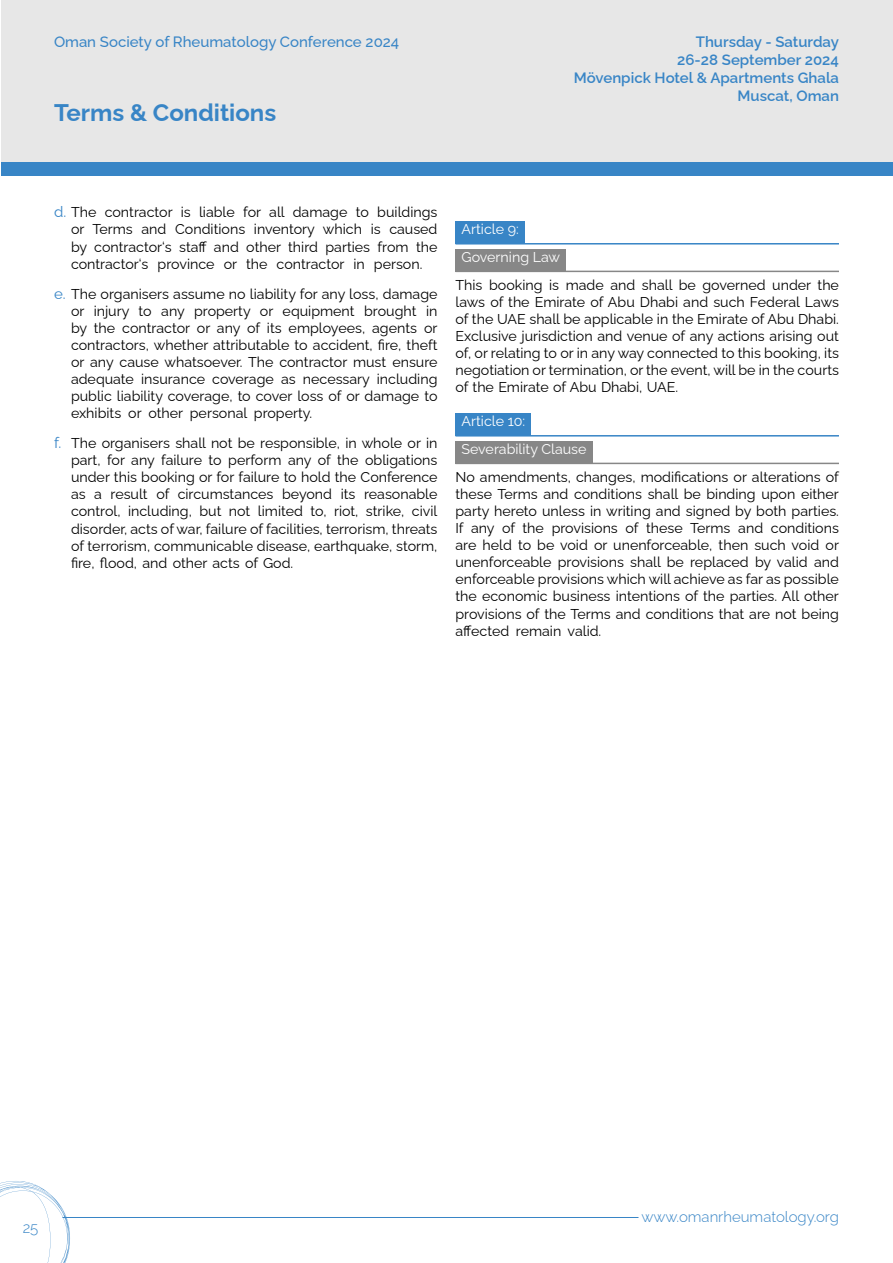
<style>
.page{position:relative;width:893px;height:1263px;background:#fff}
.page>*{position:absolute;margin:0;border:0;box-sizing:border-box;transform-origin:0 0}
.t1{font:700 24px "Raleway";color:#3885c6}
.t2{font:600 15px/18px "Raleway";color:#3885c6;text-align:right}
.t3{font:500 15px "Raleway";color:#3885c6}
.t4{font:300 15px "Raleway";color:#3885c6}
.t5{font:14.25px/17.1px "Raleway";color:#000;text-align:justify}
.t6{font:14.25px/27.6px "Raleway";color:#fff}
.s1{font-size:15px;color:#3885c6}
</style>
<div class="page">
<div style="left:1px;top:1px;width:891px;height:164px;background:#e7e7e7"></div>
<div style="left:1px;top:162px;width:891px;height:13px;background:#3885c6"></div>
<svg style="left:0;top:1181px;width:70px;height:82px"></svg>
<hr style="left:62px;top:1217px;width:576px;height:1px;background:#3885c6">
<div style="left:455px;top:221px;width:70px;height:23px;background:#3885c6"></div>
<hr style="left:455px;top:243px;width:384px;height:1px;background:#3885c6">
<div style="left:455px;top:249px;width:111px;height:22px;background:#878787"></div>
<hr style="left:455px;top:271px;width:384px;height:1px;background:#878787">
<div style="left:455px;top:413px;width:76px;height:23px;background:#3885c6"></div>
<hr style="left:455px;top:435px;width:384px;height:1px;background:#3885c6">
<div style="left:455px;top:441px;width:137px;height:22px;background:#878787"></div>
<hr style="left:455px;top:463px;width:384px;height:1px;background:#878787">
<p class="t3" style="left:54px;top:30px;width:347px">Oman Society of Rheumatology Conference 2024</p>
<p class="t2" style="left:574px;top:31px;width:267px">Thursday - Saturday<br>26-28 September 2024<br>Mövenpick Hotel &amp; Apartments Ghala<br>Muscat, Oman</p>
<h1 class="t1" style="left:54px;top:94px;width:224px">Terms &amp; Conditions</h1>
<p class="t5" style="left:71px;top:202px;width:368px;text-indent:-17px"><span class="s1">d.</span> The contractor is liable for all damage to buildings or Terms and Conditions inventory which is caused by contractor‘s staff and other third parties from the contractor‘s province or the contractor in person.</p>
<p class="t5" style="left:71px;top:283px;width:368px;text-indent:-17px"><span class="s1">e.</span> The organisers assume no liability for any loss, damage or injury to any property or equipment brought in by the contractor or any of its employees, agents or contractors, whether attributable to accident, fire, theft or any cause whatsoever. The contractor must ensure adequate insurance coverage as necessary including public liability coverage, to cover loss of or damage to exhibits or other personal property.</p>
<p class="t5" style="left:71px;top:433px;width:368px;text-indent:-17px"><span class="s1">f.</span> The organisers shall not be responsible, in whole or in part, for any failure to perform any of the obligations under this booking or for failure to hold the Conference as a result of circumstances beyond its reasonable control, including, but not limited to, riot, strike, civil disorder, acts of war, failure of facilities, terrorism, threats of terrorism, communicable disease, earthquake, storm, fire, flood, and other acts of God.</p>
<p class="t6" style="left:461px;top:214px;width:100px">Article 9:<br>Governing Law</p>
<p class="t5" style="left:455px;top:274px;width:385px">This booking is made and shall be governed under the laws of the Emirate of Abu Dhabi and such Federal Laws of the UAE shall be applicable in the Emirate of Abu Dhabi.<br>Exclusive jurisdiction and venue of any actions arising out of, or relating to or in any way connected to this booking, its negotiation or termination, or the event, will be in the courts of the Emirate of Abu Dhabi, UAE.</p>
<p class="t6" style="left:461px;top:406px;width:127px">Article 10:<br>Severability Clause</p>
<p class="t5" style="left:455px;top:466px;width:385px">No amendments, changes, modifications or alterations of these Terms and conditions shall be binding upon either party hereto unless in writing and signed by both parties.<br>If any of the provisions of these Terms and conditions are held to be void or unenforceable, then such void or unenforceable provisions shall be replaced by valid and enforceable provisions which will achieve as far as possible the economic business intentions of the parties. All other provisions of the Terms and conditions that are not being affected remain valid.</p>
<p class="t4" style="left:23px;top:1216px;width:17px">25</p>
<p class="t4" style="left:641px;top:1205px;width:199px">www.omanrheumatology.org</p>
</div>
